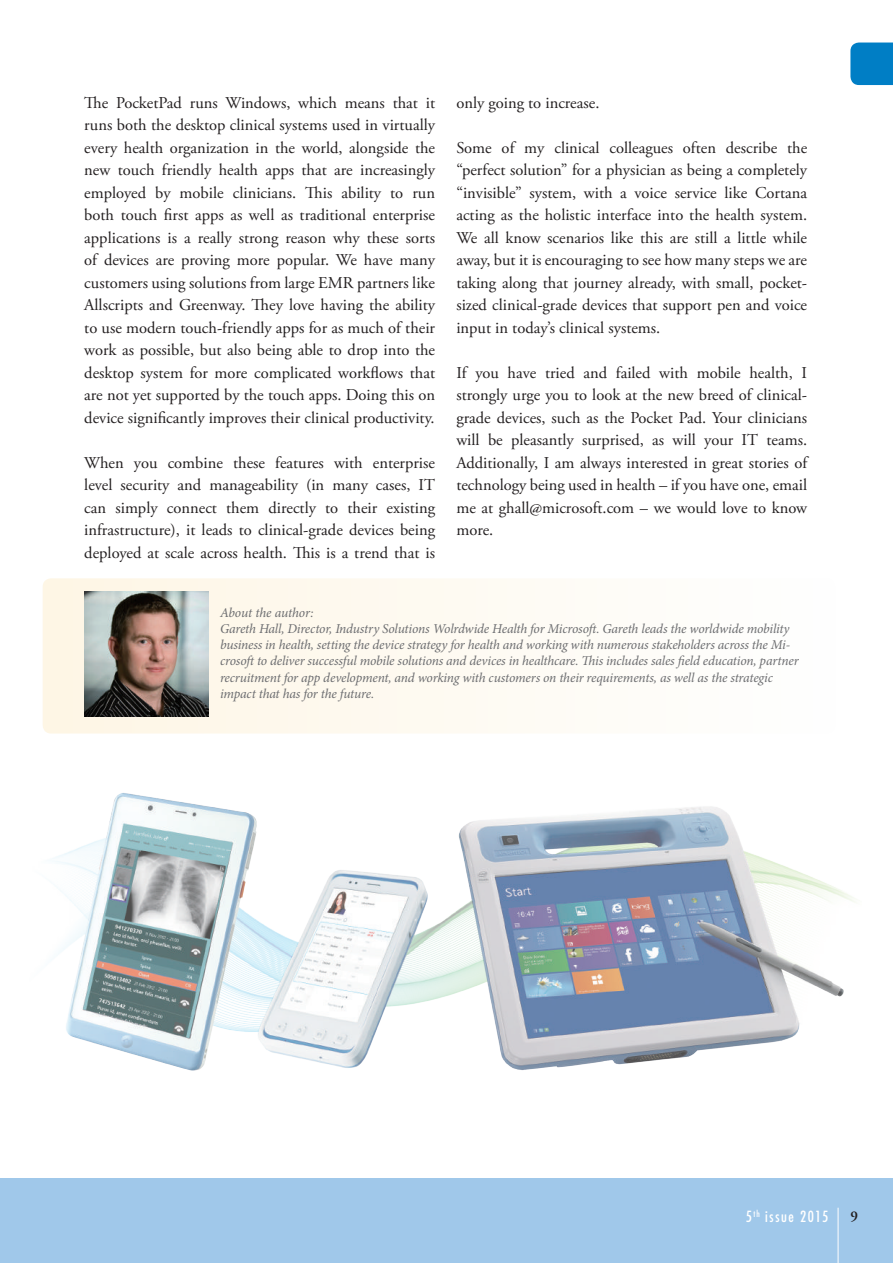
<style>
.page{position:relative;width:893px;height:1263px;background:#fff}
.page>*{position:absolute;margin:0;border:0;box-sizing:border-box;transform-origin:0 0}
.t1{font:16.5px/22.5px "Adobe Garamond Pro";color:#231f20;text-align:justify}
.t2{font:condensed 15px "Futura";letter-spacing:.105em;color:#fff}
.t3{font:600 15px "Adobe Garamond Pro";color:#231f20}
.t4{font:italic 13.5px/16.2px "Minion Pro";letter-spacing:-.015em;color:#6c6d70}
</style>
<div class="page">
<div style="left:0;top:1178px;width:893px;height:85px;background:#a0c8ea"></div>
<hr style="left:838px;top:1208px;width:1px;height:55px;background:#fff">
<img style="left:43px;top:727px;width:812px;height:344px">
<div style="left:43px;top:578px;width:793px;height:155px;background:linear-gradient(to right,#f6eedd,#fff);border-radius:9px"></div>
<div style="left:850px;top:43px;width:43px;height:42px;background:#007ec5"></div>
<img style="left:84px;top:591px;width:124px;height:125px">
<p class="t1" style="left:84px;top:92px;width:352px">The PocketPad runs Windows, which means that it runs both the desktop clinical systems used in virtually every health organization in the world, alongside the new touch friendly health apps that are increasingly employed by mobile clinicians. This ability to run both touch first apps as well as traditional enterprise applications is a really strong reason why these sorts of devices are proving more popular. We have many customers using solutions from large EMR partners like Allscripts and Greenway. They love having the ability to use modern touch-friendly apps for as much of their work as possible, but also being able to drop into the desktop system for more complicated workflows that are not yet supported by the touch apps. Doing this on device significantly improves their clinical productivity.</p>
<p class="t1" style="left:84px;top:452px;width:352px">When you combine these features with enterprise level security and manageability (in many cases, IT can simply connect them directly to their existing infrastructure), it leads to clinical-grade devices being deployed at scale across health. This is a trend that is</p>
<p class="t1" style="left:456px;top:92px;width:145px">only going to increase.</p>
<p class="t1" style="left:456px;top:137px;width:352px">Some of my clinical colleagues often describe the “perfect solution” for a physician as being a completely “invisible” system, with a voice service like Cortana acting as the holistic interface into the health system.<br>We all know scenarios like this are still a little while away, but it is encouraging to see how many steps we are taking along that journey already, with small, pocket&shy;sized clinical-grade devices that support pen and voice input in today’s clinical systems.</p>
<p class="t1" style="left:456px;top:362px;width:352px">If you have tried and failed with mobile health, I strongly urge you to look at the new breed of clinical&shy;grade devices, such as the Pocket Pad. Your clinicians will be pleasantly surprised, as will your IT teams.<br>Additionally, I am always interested in great stories of technology being used in health – if you have one, email me at ghall@microsoft.com – we would love to know more.</p>
<p class="t4" style="left:220px;top:604px;width:580px">About the author:<br>Gareth Hall, Director, Industry Solutions Wolrdwide Health for Microsoft. Gareth leads the worldwide mobility business in health, setting the device strategy for health and working with numerous stakeholders across the Mi&shy;crosoft to deliver successful mobile solutions and devices in healthcare. This includes sales field education, partner recruitment for app development, and working with customers on their requirements, as well as the strategic impact that has for the future.</p>
<p class="t2" style="left:746px;top:1207px;width:84px">5<sup>th</sup> issue 2015</p>
<p class="t3" style="left:850px;top:1207px;width:9px">9</p>
</div>
